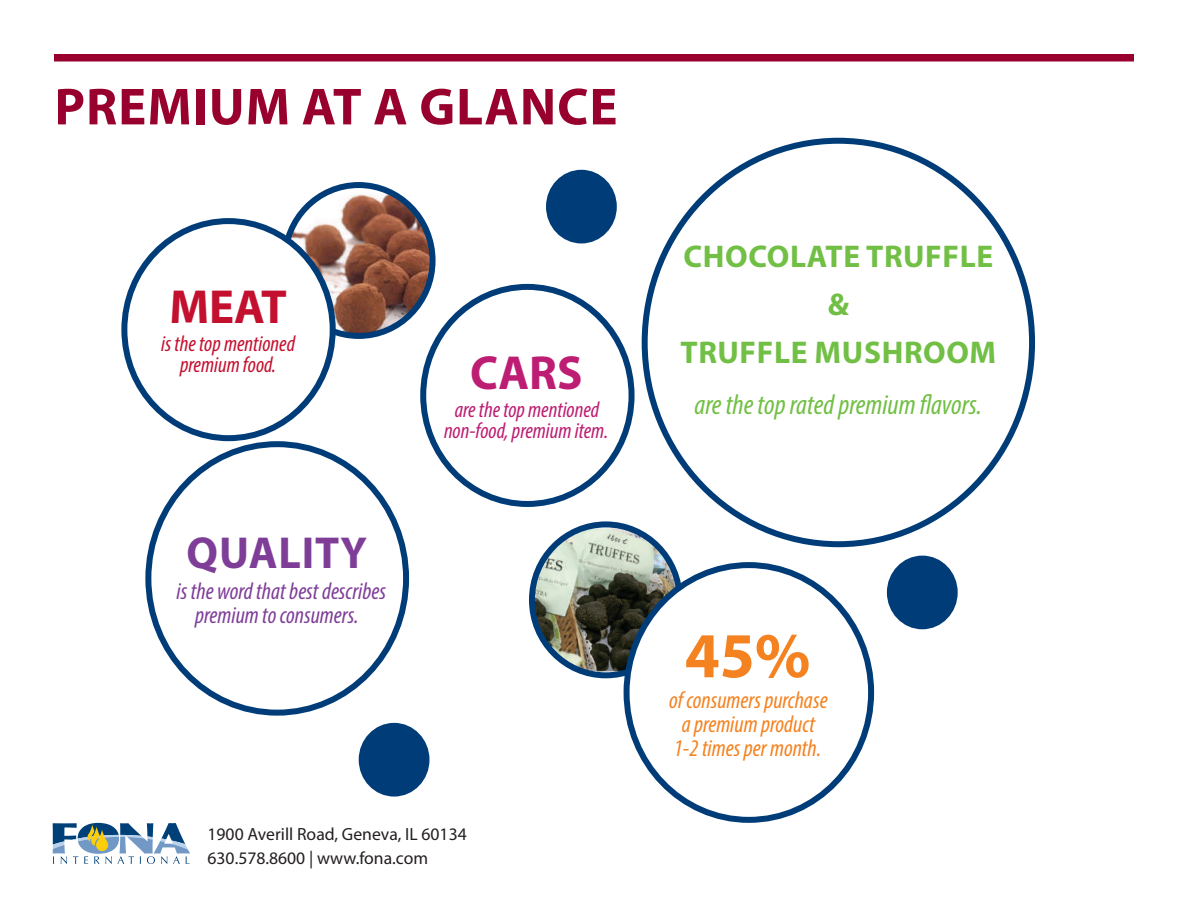
<style>
.page{position:relative;width:1188px;height:918px;background:#fff}
.page>*{position:absolute;margin:0;border:0;box-sizing:border-box;transform-origin:0 0}
.t1{font:700 64.5px "Myriad Pro";color:#f58220}
.t2{font:700 52.5px "Myriad Pro";letter-spacing:.02em;color:#98012d}
.t3{font:700 48px "Myriad Pro";color:#bd1d72}
.t4{font:700 48px "Myriad Pro";color:#c3102f}
.t5{font:700 45px "Myriad Pro";letter-spacing:.02em;color:#7e3e98}
.t6{font:700 31.5px/48px "Myriad Pro";letter-spacing:.02em;color:#71bf44;text-align:center}
.t7{font:italic condensed 28.5px "Myriad Pro";color:#71bf44}
.t8{font:italic condensed 24px/24px "Myriad Pro";color:#f58220;text-align:center}
.t9{font:italic condensed 24px/24px "Myriad Pro";color:#7e3e98;text-align:center}
.t10{font:italic condensed 22.5px/21px "Myriad Pro";color:#bd1d72;text-align:center}
.t11{font:italic condensed 22.5px/21px "Myriad Pro";color:#c3102f;text-align:center}
.t12{font:17.7px/24.3px "Myriad Pro";color:#231f20}
</style>
<div class="page">
<svg style="left:53px;top:823px;width:137px;height:41px"></svg>
<div style="left:54px;top:54px;width:1080px;height:8px;background:#98012d"></div>
<img style="left:285px;top:186px;width:144px;height:149px">
<div style="left:282px;top:182px;width:154px;height:157px;border:6px solid #003d78;border-radius:50%"></div>
<div style="left:420px;top:284px;width:215px;height:223px;border:6px solid #003d78;border-radius:50%"></div>
<div style="left:145px;top:441px;width:264px;height:275px;border:6px solid #003d78;border-radius:50%"></div>
<div style="left:549px;top:173px;width:65px;height:67px;background:#003d78;border-radius:50%"></div>
<div style="left:546px;top:170px;width:71px;height:73px;border:6px solid #003d78;border-radius:50%"></div>
<div style="left:362px;top:726px;width:64px;height:68px;background:#003d78;border-radius:50%"></div>
<div style="left:359px;top:723px;width:70px;height:74px;border:6px solid #003d78;border-radius:50%"></div>
<div style="left:890px;top:559px;width:65px;height:67px;background:#003d78;border-radius:50%"></div>
<div style="left:887px;top:556px;width:71px;height:73px;border:6px solid #003d78;border-radius:50%"></div>
<div style="left:124px;top:221px;width:209px;height:217px;background:#fff;border-radius:50%"></div>
<div style="left:121px;top:218px;width:215px;height:223px;border:6px solid #003d78;border-radius:50%"></div>
<img style="left:532px;top:528px;width:144px;height:143px">
<div style="left:529px;top:521px;width:154px;height:157px;border:6px solid #003d78;border-radius:50%"></div>
<div style="left:627px;top:565px;width:244px;height:255px;background:#fff;border-radius:50%"></div>
<div style="left:624px;top:562px;width:250px;height:261px;border:6px solid #003d78;border-radius:50%"></div>
<h2 class="t2" style="left:55px;top:72px;width:564px">PREMIUM AT A GLANCE</h2>
<h3 class="t4" style="left:169px;top:276px;width:119px">MEAT</h3>
<p class="t11" style="left:161px;top:333px;width:135px">is the top mentioned premium food.</p>
<h3 class="t5" style="left:187px;top:523px;width:182px">QUALITY</h3>
<h3 class="t9" style="left:177px;top:578px;width:211px">is the word that best describes premium to consumers.</h3>
<h3 class="t3" style="left:470px;top:342px;width:114px">CARS</h3>
<p class="t10" style="left:444px;top:398px;width:166px">are the top mentioned non-food, premium item.</p>
<p class="t12" style="left:208px;top:821px;width:261px">1900 Averill Road, Geneva, IL 60134<br>630.578.8600 | www.fona.com</p>
<h3 class="t6" style="left:680px;top:231px;width:317px">CHOCOLATE TRUFFLE &amp;<br>TRUFFLE MUSHROOM</h3>
<h3 class="t7" style="left:695px;top:387px;width:289px">are the top rated premium flavors.</h3>
<h1 class="t1" style="left:685px;top:614px;width:127px">45%</h1>
<h3 class="t8" style="left:669px;top:688px;width:160px">of consumers purchase a premium product<br>1-2 times per month.</h3>
</div>
